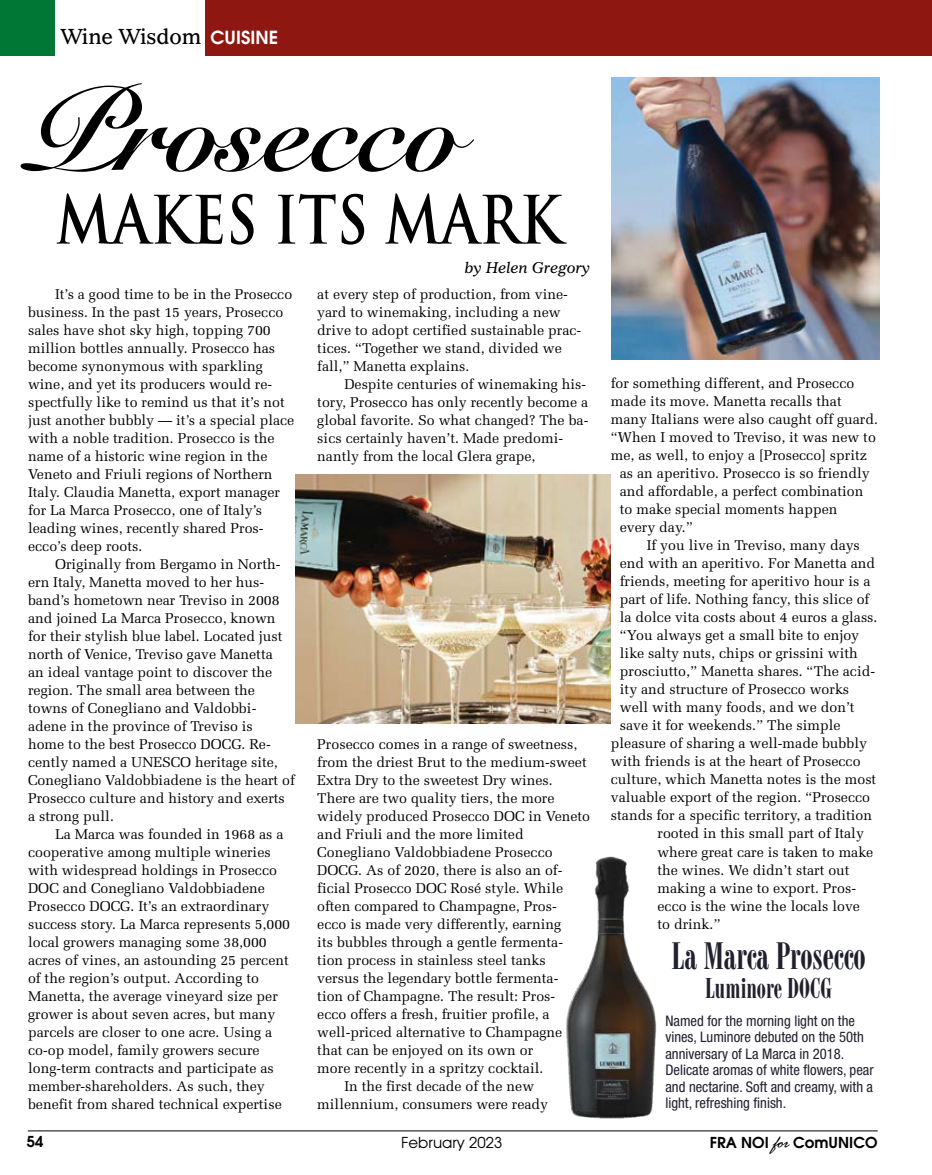
<style>
.page{position:relative;width:932px;height:1175px;background:#fff}
.page>*{position:absolute;margin:0;border:0;box-sizing:border-box;transform-origin:0 0}
.t1{font:115.5px "Snell Roundhand Bold Script";color:#000}
.t2{font:700 64.8px "Trajan";color:#000;scale:.83 1}
.t3{font:36px "Modern 735 BT Roman A";color:#20202f}
.t4{font:27px "Modern 735 BT Roman A";color:#20202f}
.t5{font:21px "Imperial BT";color:#000}
.t6{font:600 15px "Avant Garde";color:#000}
.t7{font:italic 15px "Imperial BT";color:#000}
.t8{font:15px "Avant Garde";color:#000}
.t9{font:condensed 14.7px/16.5px "Helvetica Neue LT Std";color:#20202f}
.t10{font:14.1px/18px "Melior";color:#000}
.s1{font-family:"Avant Garde";font-weight:600;font-size:18px;color:#fff}
.s2{font-family:"Rage Italic Plain";font-weight:400;font-style:italic;font-size:18px}
</style>
<div class="page">
<div style="left:0;top:0;width:54px;height:56px;background:#007734"></div>
<div style="left:206px;top:0;width:726px;height:55px;background:#8f1711"></div>
<hr style="left:28px;top:1130px;width:849px;height:1px;background:#000">
<img style="left:611px;top:78px;width:268px;height:282px">
<img style="left:296px;top:474px;width:315px;height:249px">
<img style="left:566px;top:856px;width:91px;height:263px">
<h3 class="t5" style="left:61px;top:24px;width:219px">Wine Wisdom <span class="s1">CUISINE</span></h3>
<h1 class="t1" style="left:27px;top:62px;width:435px">Prosecco</h1>
<h2 class="t2" style="left:56px;top:180px;width:610px">MAKES ITS MARK</h2>
<p class="t10" style="left:28px;top:285px;width:268px;text-indent:27px">It’s a good time to be in the Prosecco business. In the past 15 years, Prosecco sales have shot sky high, topping 700 million bottles annually. Prosecco has become synonymous with sparkling wine, and yet its producers would re&shy;spectfully like to remind us that it’s not just another bubbly — it’s a special place with a noble tradition. Prosecco is the name of a historic wine region in the Veneto and Friuli regions of Northern Italy. Claudia Manetta, export manager for La Marca Prosecco, one of Italy’s leading wines, recently shared Pros&shy;ecco’s deep roots.</p>
<p class="t10" style="left:28px;top:555px;width:268px;text-indent:27px">Originally from Bergamo in North&shy;ern Italy, Manetta moved to her hus&shy;band’s hometown near Treviso in 2008 and joined La Marca Prosecco, known for their stylish blue label. Located just north of Venice, Treviso gave Manetta<br>an ideal vantage point to discover the region. The small area between the towns of Conegliano and Valdobbi&shy;adene in the province of Treviso is<br>home to the best Prosecco DOCG. Re&shy;cently named a UNESCO heritage site, Conegliano Valdobbiadene is the heart of Prosecco culture and history and exerts a strong pull.</p>
<p class="t10" style="left:28px;top:825px;width:263px;text-indent:27px">La Marca was founded in 1968 as a cooperative among multiple wineries with widespread holdings in Prosecco DOC and Conegliano Valdobbiadene Prosecco DOCG. It’s an extraordinary success story. La Marca represents 5,000 local growers managing some 38,000 acres of vines, an astounding 25 percent of the region’s output. According to Manetta, the average vineyard size per grower is about seven acres, but many parcels are closer to one acre. Using a co-op model, family growers secure long-term contracts and participate as member-shareholders. As such, they benefit from shared technical expertise</p>
<p class="t7" style="left:465px;top:258px;width:127px">by Helen Gregory</p>
<p class="t10" style="left:317px;top:285px;width:265px">at every step of production, from vine&shy;yard to winemaking, including a new drive to adopt certified sustainable prac&shy;tices. “Together we stand, divided we fall,” Manetta explains.</p>
<p class="t10" style="left:317px;top:375px;width:272px;text-indent:27px">Despite centuries of winemaking his&shy;tory, Prosecco has only recently become a global favorite. So what changed? The ba&shy;sics certainly haven’t. Made predomi&shy;nantly from the local Glera grape,</p>
<p class="t10" style="left:317px;top:735px;width:261px">Prosecco comes in a range of sweetness,</p>
<p class="t10" style="left:317px;top:753px;width:271px">from the driest Brut to the medium-sweet</p>
<p class="t10" style="left:317px;top:771px;width:237px">Extra Dry to the sweetest Dry wines.</p>
<p class="t10" style="left:317px;top:789px;width:239px">There are two quality tiers, the more</p>
<p class="t10" style="left:317px;top:807px;width:274px">widely produced Prosecco DOC in Veneto</p>
<p class="t10" style="left:317px;top:825px;width:208px">and Friuli and the more limited</p>
<p class="t10" style="left:317px;top:843px;width:237px">Conegliano Valdobbiadene Prosecco</p>
<p class="t10" style="left:317px;top:861px;width:246px">DOCG. As of 2020, there is also an of-</p>
<p class="t10" style="left:317px;top:879px;width:247px">ficial Prosecco DOC Rosé style. While</p>
<p class="t10" style="left:317px;top:897px;width:241px">often compared to Champagne, Pros-</p>
<p class="t10" style="left:317px;top:915px;width:245px">ecco is made very differently, earning</p>
<p class="t10" style="left:317px;top:933px;width:247px">its bubbles through a gentle fermenta-</p>
<p class="t10" style="left:317px;top:951px;width:230px">tion process in stainless steel tanks</p>
<p class="t10" style="left:317px;top:969px;width:242px">versus the legendary bottle fermenta-</p>
<p class="t10" style="left:317px;top:987px;width:239px">tion of Champagne. The result: Pros-</p>
<p class="t10" style="left:317px;top:1005px;width:234px">ecco offers a fresh, fruitier profile, a</p>
<p class="t10" style="left:317px;top:1023px;width:246px">well-priced alternative to Champagne</p>
<p class="t10" style="left:317px;top:1041px;width:217px">that can be enjoyed on its own or</p>
<p class="t10" style="left:317px;top:1059px;width:228px">more recently in a spritzy cocktail.</p>
<p class="t10" style="left:344px;top:1077px;width:191px">In the first decade of the new</p>
<p class="t10" style="left:317px;top:1095px;width:232px">millennium, consumers were ready</p>
<p class="t10" style="left:611px;top:374px;width:245px">for something different, and Prosecco</p>
<p class="t10" style="left:611px;top:392px;width:232px">made its move. Manetta recalls that</p>
<p class="t10" style="left:611px;top:410px;width:268px">many Italians were also caught off guard.</p>
<p class="t10" style="left:611px;top:428px;width:266px">“When I moved to Treviso, it was new to</p>
<p class="t10" style="left:611px;top:446px;width:257px">me, as well, to enjoy a [Prosecco] spritz</p>
<p class="t10" style="left:620px;top:464px;width:251px">as an aperitivo. Prosecco is so friendly</p>
<p class="t10" style="left:620px;top:482px;width:245px">and affordable, a perfect combination</p>
<p class="t10" style="left:620px;top:500px;width:219px">to make special moments happen</p>
<p class="t10" style="left:620px;top:518px;width:74px">every day.”</p>
<p class="t10" style="left:647px;top:536px;width:214px">If you live in Treviso, many days</p>
<p class="t10" style="left:620px;top:554px;width:257px">end with an aperitivo. For Manetta and</p>
<p class="t10" style="left:620px;top:572px;width:252px">friends, meeting for aperitivo hour is a</p>
<p class="t10" style="left:620px;top:590px;width:251px">part of life. Nothing fancy, this slice of</p>
<p class="t10" style="left:620px;top:608px;width:259px">la dolce vita costs about 4 euros a glass.</p>
<p class="t10" style="left:620px;top:626px;width:241px">“You always get a small bite to enjoy</p>
<p class="t10" style="left:620px;top:644px;width:239px">like salty nuts, chips or grissini with</p>
<p class="t10" style="left:620px;top:662px;width:257px">prosciutto,” Manetta shares. “The acid-</p>
<p class="t10" style="left:620px;top:680px;width:231px">ity and structure of Prosecco works</p>
<p class="t10" style="left:620px;top:698px;width:236px">well with many foods, and we don’t</p>
<p class="t10" style="left:620px;top:716px;width:222px">save it for weekends.” The simple</p>
<p class="t10" style="left:611px;top:734px;width:257px">pleasure of sharing a well-made bubbly</p>
<p class="t10" style="left:611px;top:752px;width:251px">with friends is at the heart of Prosecco</p>
<p class="t10" style="left:611px;top:770px;width:267px">culture, which Manetta notes is the most</p>
<p class="t10" style="left:611px;top:788px;width:261px">valuable export of the region. “Prosecco</p>
<p class="t10" style="left:611px;top:806px;width:263px">stands for a specific territory, a tradition</p>
<p class="t10" style="left:657px;top:824px;width:208px">rooted in this small part of Italy</p>
<p class="t10" style="left:657px;top:842px;width:217px">where great care is taken to make</p>
<p class="t10" style="left:657px;top:860px;width:194px">the wines. We didn’t start out</p>
<p class="t10" style="left:657px;top:878px;width:200px">making a wine to export. Pros-</p>
<p class="t10" style="left:657px;top:896px;width:204px">ecco is the wine the locals love</p>
<p class="t10" style="left:657px;top:914px;width:65px">to drink.”</p>
<h3 class="t3" style="left:671px;top:935px;width:196px">La Marca Prosecco</h3>
<h3 class="t4" style="left:705px;top:972px;width:128px">Luminore DOCG</h3>
<p class="t9" style="left:665px;top:1012px;width:210px">Named for the morning light on the vines, Luminore debuted on the 50th anniversary of La Marca in 2018.<br>Delicate aromas of white flowers, pear and nectarine. Soft and creamy, with a light, refreshing finish.</p>
<p class="t6" style="left:27px;top:1132px;width:18px">54</p>
<p class="t8" style="left:401px;top:1133px;width:103px">February 2023</p>
<p class="t6" style="left:709px;top:1132px;width:169px">FRA NOI <span class="s2">for</span>ComUNICO</p>
</div>
